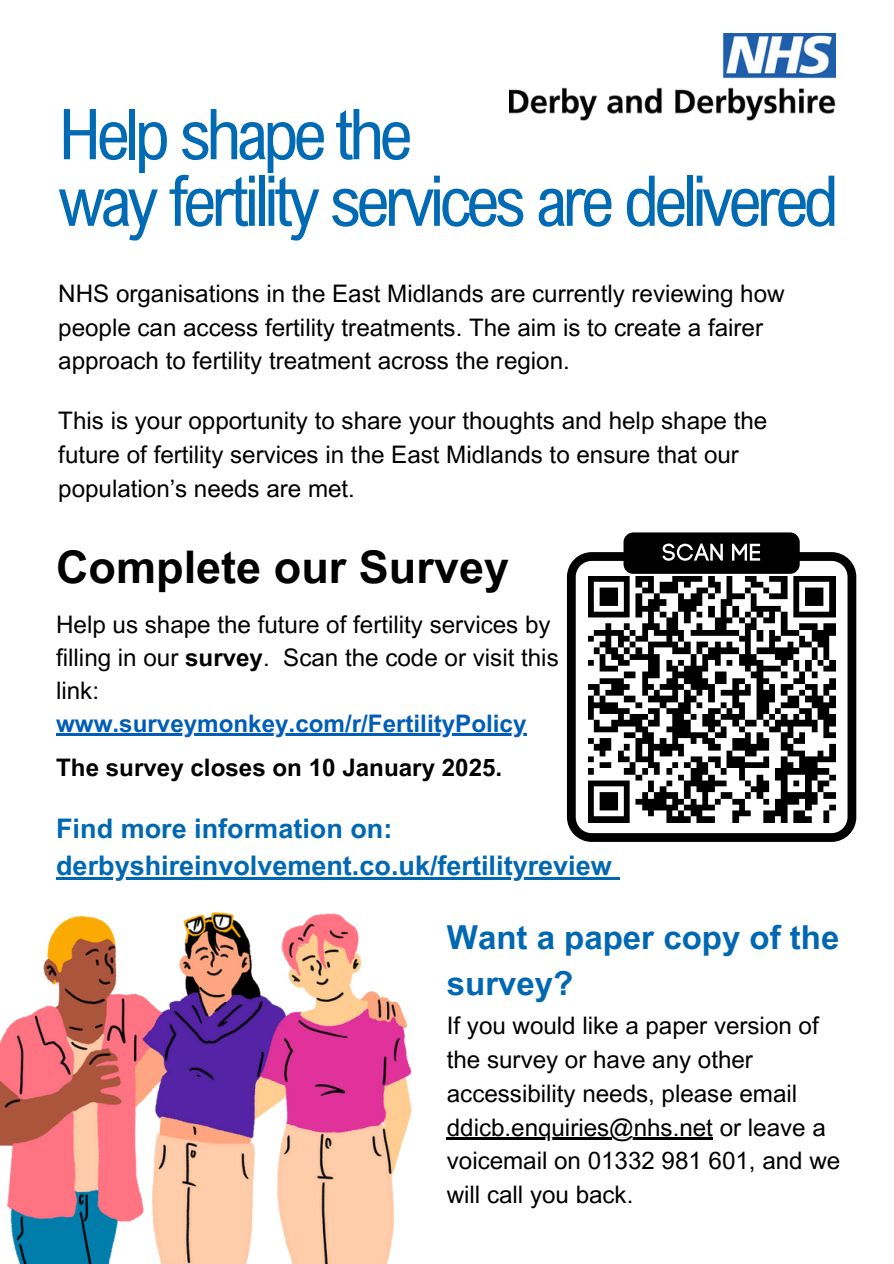
<style>
.page{position:relative;width:894px;height:1264px;background:#fff}
.page>*{position:absolute;margin:0;border:0;box-sizing:border-box;transform-origin:0 0}
.t1{font:70.05px/66.6px "Arial Nova Cond";letter-spacing:-.07em;color:#006ab4}
.t2{font:700 45px "Arial MT Pro";color:#000}
.t3{font:700 33px/46.2px "Arial MT Pro";color:#0068b2}
.t4{font:700 27px "Arial MT Pro";color:#0068b2}
.t5{font:24.15px/33.8px "Arial MT Pro";color:#000}
.t6{font:700 24.15px/44.2px "Arial MT Pro";color:#005eb8}
.s1{font-weight:700}
.s2{color:#000}
</style>
<div class="page">
<img style="left:509px;top:33px;width:326px;height:87px">
<img style="left:0;top:912px;width:412px;height:351px">
<hr style="left:56px;top:733px;width:470px;height:2px;background:#005eb8">
<hr style="left:56px;top:877px;width:555px;height:2px;background:#0068b2">
<svg style="left:611px;top:877px;width:8px;height:2px"></svg>
<svg style="left:566px;top:552px;width:290px;height:290px"></svg>
<div style="left:623px;top:532px;width:176px;height:42px;background:#000;border-radius:10px"></div>
<svg style="left:662px;top:543px;width:60px;height:17px"></svg>
<svg style="left:732px;top:543px;width:27px;height:17px"></svg>
<img style="left:588px;top:576px;width:247px;height:246px">
<hr style="left:446px;top:1137px;width:266px;height:2px;background:#000">
<p class="t1" style="left:58px;top:99px;width:781px">Help shape the<br>way fertility services are delivered</p>
<p class="t5" style="left:58px;top:279px;width:727px">NHS organisations in the East Midlands are currently reviewing how people can access fertility treatments. The aim is to create a fairer approach to fertility treatment across the region.</p>
<h2 class="t5" style="left:58px;top:406px;width:710px">This is your opportunity to share your thoughts and help shape the future of fertility services in the East Midlands to ensure that our population’s needs are met.</h2>
<p class="t2" style="left:56px;top:550px;width:454px">Complete our Survey</p>
<p class="t5" style="left:56px;top:610px;width:504px;line-height:33.2px">Help us shape the future of fertility services by filling in our <span class="s1">survey</span>. Scan the code or visit this link:</p>
<p class="t6" style="left:56px;top:704px;width:471px">www.surveymonkey.com/r/FertilityPolicy<br><span class="s2">The survey closes on 10 January 2025.</span></p>
<p class="t4" style="left:56px;top:818px;width:338px">Find more information on:</p>
<p class="t4" style="left:56px;top:855px;width:557px">derbyshireinvolvement.co.uk/fertilityreview</p>
<h4 class="t3" style="left:446px;top:918px;width:394px">Want a paper copy of the survey?</h4>
<h3 class="t5" style="left:446px;top:1011px;width:373px">If you would like a paper version of the survey or have any other accessibility needs, please email</h3>
<p class="t5" style="left:446px;top:1113px;width:395px">ddicb.enquiries@nhs.net or leave a voicemail on 01332 981 601, and we will call you back.</p>
</div>
